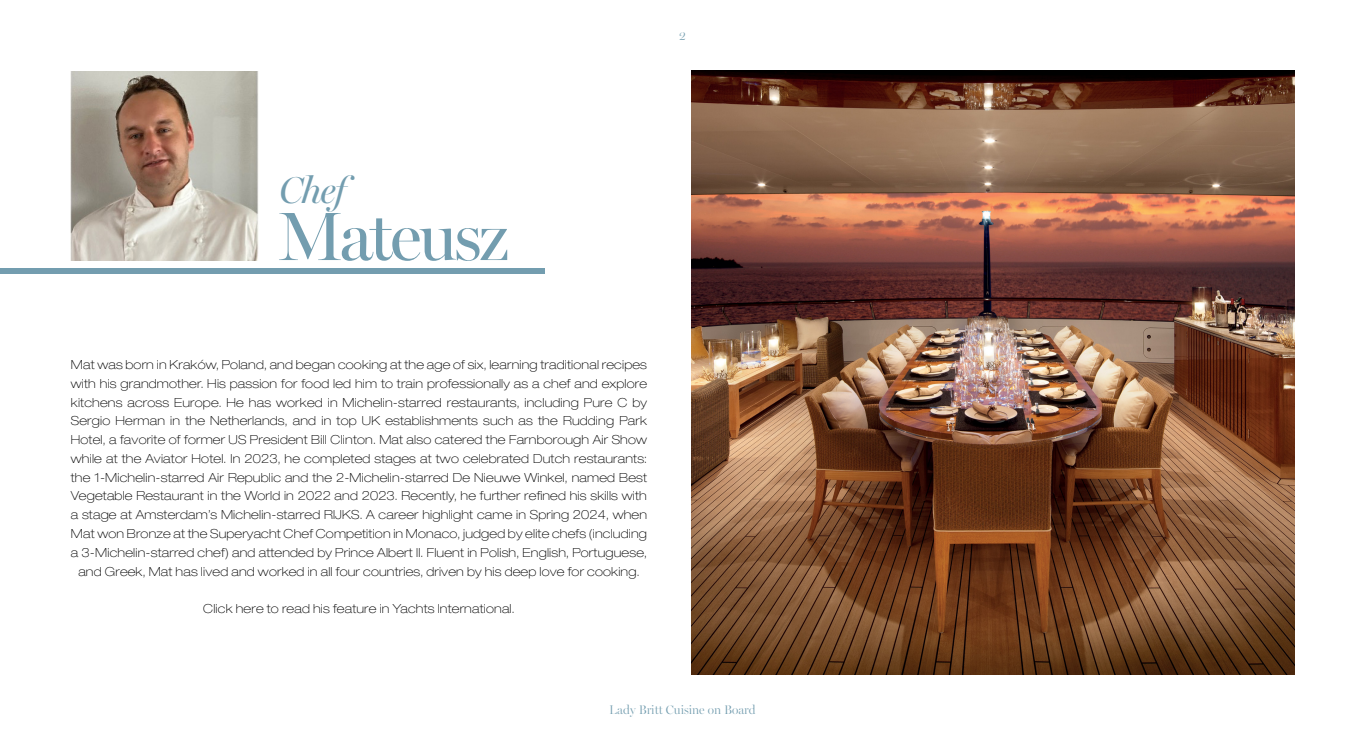
<style>
.page{position:relative;width:1365px;height:745px;background:#fff}
.page>*{position:absolute;margin:0;border:0;box-sizing:border-box;transform-origin:0 0}
.t1{font:68.75px "Miller Banner";letter-spacing:-.045em;color:#739daf}
.t2{font:italic 37.5px "Miller Banner";color:#739daf}
.t3{font:100 expanded 12.5px/18.8px "Helvetica Neue LT Std";letter-spacing:.015em;color:#000;text-align:center}
.t4{font:300 12.5px "Miller Banner";color:#739daf}
</style>
<div class="page">
<img style="left:691px;top:71px;width:602px;height:602px">
<img style="left:71px;top:71px;width:188px;height:189px">
<div style="left:0;top:268px;width:544px;height:5px;background:#739daf"></div>
<p class="t4" style="left:679px;top:28px;width:8px">2</p>
<h2 class="t2" style="left:279px;top:168px;width:68px">Chef</h2>
<h1 class="t1" style="left:278px;top:195px;width:233px">Mateusz</h1>
<p class="t3" style="left:71px;top:355px;width:577px">Mat was born in Kraków, Poland, and began cooking at the age of six, learning traditional recipes with his grandmother. His passion for food led him to train professionally as a chef and explore kitchens across Europe. He has worked in Michelin-starred restaurants, including Pure C by Sergio Herman in the Netherlands, and in top UK establishments such as the Rudding Park Hotel, a favorite of former US President Bill Clinton. Mat also catered the Farnborough Air Show while at the Aviator Hotel. In 2023, he completed stages at two celebrated Dutch restaurants: the 1-Michelin-starred Air Republic and the 2-Michelin-starred De Nieuwe Winkel, named Best Vegetable Restaurant in the World in 2022 and 2023. Recently, he further refined his skills with a stage at Amsterdam’s Michelin-starred RIJKS. A career highlight came in Spring 2024, when Mat won Bronze at the Superyacht Chef Competition in Monaco, judged by elite chefs (including a 3-Michelin-starred chef) and attended by Prince Albert II. Fluent in Polish, English, Portuguese, and Greek, Mat has lived and worked in all four countries, driven by his deep love for cooking.</p>
<p class="t3" style="left:203px;top:598px;width:313px">Click here to read his feature in Yachts International.</p>
<p class="t4" style="left:609px;top:702px;width:148px">Lady Britt Cuisine on Board</p>
</div>
